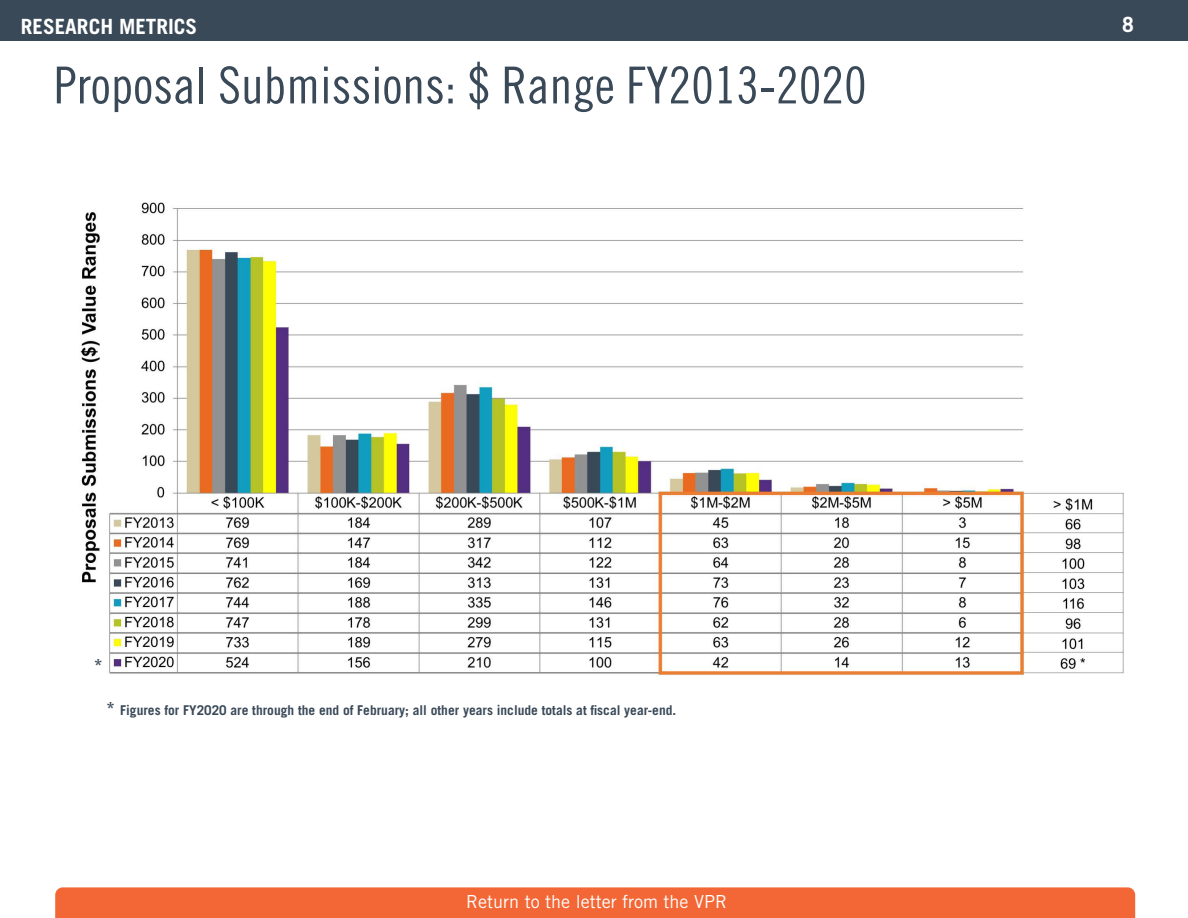
<style>
.page{position:relative;width:1188px;height:918px;background:#fff}
.page>*{position:absolute;margin:0;border:0;box-sizing:border-box;transform-origin:0 0}
.t1{font:51px "Trade Gothic LT Std Cn 18";color:#3a4958}
.t2{font:700 21px "Trade Gothic LT Std";color:#fff}
.t3{font:18px "Trade Gothic LT Std";color:#fff}
.t4{font:700 18px "Trade Gothic LT Std";color:#3a4958}
.t5{font:700 13.5px "Trade Gothic LT Std";color:#3a4958}
.s1{font-size:18px}
</style>
<div class="page">
<div style="left:0;top:0;width:1188px;height:41px;background:#3a4958"></div>
<img style="left:80px;top:202px;width:1044px;height:474px">
<div style="left:55px;top:887px;width:1080px;height:31px;background:#f26735"></div>
<h2 class="t2" style="left:21px;top:14px;width:178px">RESEARCH METRICS</h2>
<h2 class="t2" style="left:1122px;top:12px;width:13px">8</h2>
<h1 class="t1" style="left:54px;top:55px;width:814px">Proposal Submissions: $ Range FY2013-2020</h1>
<h3 class="t4" style="left:94px;top:654px;width:10px">*</h3>
<p class="t5" style="left:106px;top:702px;width:572px"><span class="s1">*</span> Figures for FY2020 are through the end of February; all other years include totals at fiscal year-end.</p>
<h3 class="t3" style="left:466px;top:891px;width:262px">Return to the letter from the VPR</h3>
</div>
